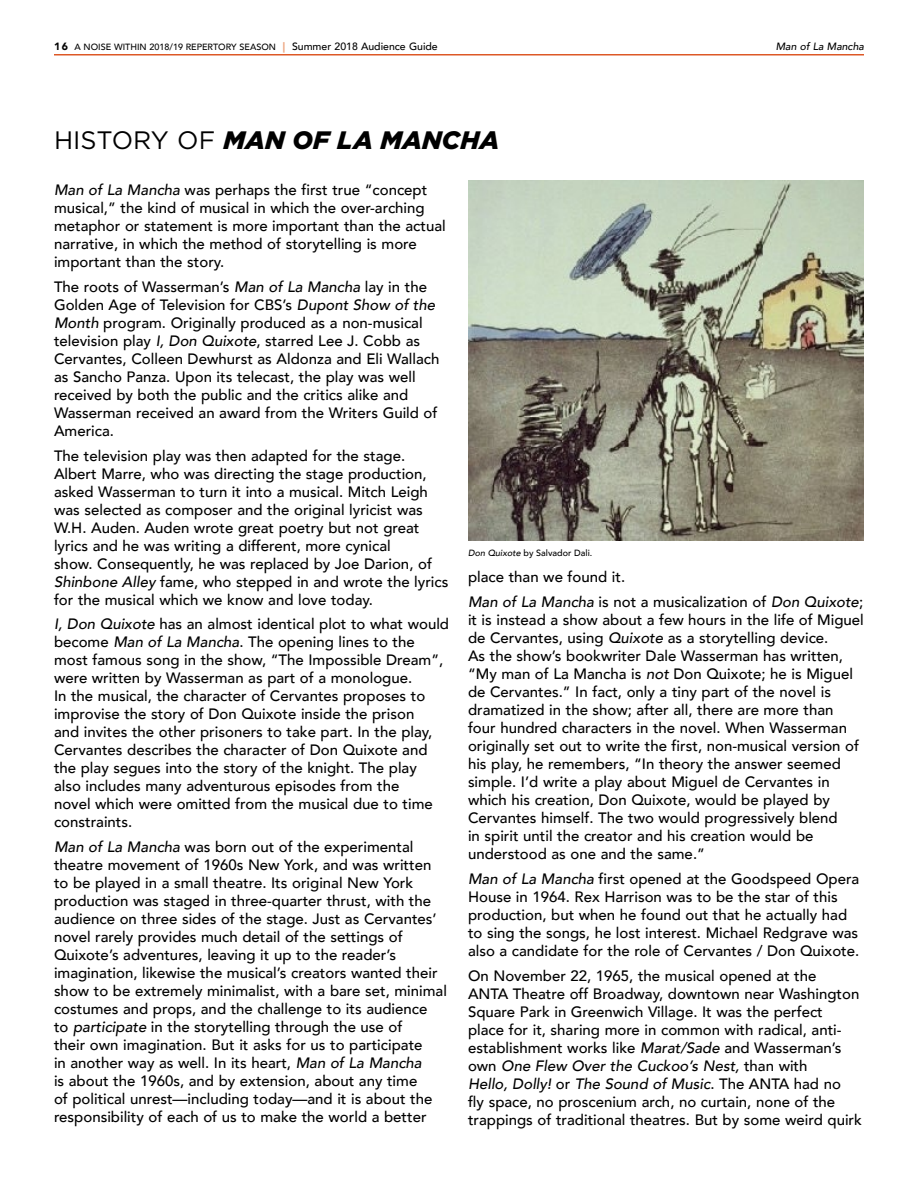
<style>
.page{position:relative;width:918px;height:1188px;background:#fff}
.page>*{position:absolute;margin:0;border:0;box-sizing:border-box;transform-origin:0 0}
.t1{font:italic 900 25.2px "Gotham";letter-spacing:.005em;color:#000}
.t2{font:500 15px/18px "Avenir";color:#000}
.t3{font:italic 500 10.5px "Avenir";color:#000}
.t4{font:500 9px "Avenir";color:#000}
.s1{font-weight:900;font-size:10.5px}
.s2{font-weight:900;font-size:10.5px;color:#eca57f}
.s3{font-size:10.5px}
.s4{font-weight:400;font-style:normal}
.s5{font-style:italic}
</style>
<div class="page">
<img style="left:468px;top:180px;width:396px;height:360px">
<hr style="left:54px;top:54px;width:810px;height:2px;background:#dd5826">
<p class="t4" style="left:54px;top:39px;width:385px"><span class="s1">16</span> A NOISE WITHIN 2018/19 REPERTORY SEASON <span class="s2">|</span> <span class="s3">Summer 2018 Audience Guide</span></p>
<p class="t3" style="left:776px;top:40px;width:90px">Man of La Mancha</p>
<h1 class="t1" style="left:54px;top:124px;width:447px"><span class="s4">HISTORY OF</span> MAN OF LA MANCHA</h1>
<p class="t2" style="left:54px;top:180px;width:393px"><span class="s5">Man of La Mancha</span> was perhaps the first true “concept musical,” the kind of musical in which the over-arching metaphor or statement is more important than the actual narrative, in which the method of storytelling is more important than the story.</p>
<p class="t2" style="left:54px;top:277px;width:387px">The roots of Wasserman’s <span class="s5">Man of La Mancha</span> lay in the Golden Age of Television for CBS’s <span class="s5">Dupont Show of the Month</span> program. Originally produced as a non-musical television play <span class="s5">I, Don Quixote</span>, starred Lee J. Cobb as Cervantes, Colleen Dewhurst as Aldonza and Eli Wallach as Sancho Panza. Upon its telecast, the play was well received by both the public and the critics alike and Wasserman received an award from the Writers Guild of America.</p>
<p class="t2" style="left:54px;top:445px;width:396px">The television play was then adapted for the stage.<br>Albert Marre, who was directing the stage production, asked Wasserman to turn it into a musical. Mitch Leigh was selected as composer and the original lyricist was W.H. Auden. Auden wrote great poetry but not great lyrics and he was writing a different, more cynical<br>show. Consequently, he was replaced by Joe Darion, of <span class="s5">Shinbone Alley</span> fame, who stepped in and wrote the lyrics for the musical which we know and love today.</p>
<p class="t2" style="left:54px;top:614px;width:397px"><span class="s5">I, Don Quixote</span> has an almost identical plot to what would become <span class="s5">Man of La Mancha</span>. The opening lines to the most famous song in the show, “The Impossible Dream”, were written by Wasserman as part of a monologue.<br>In the musical, the character of Cervantes proposes to improvise the story of Don Quixote inside the prison<br>and invites the other prisoners to take part. In the play, Cervantes describes the character of Don Quixote and the play segues into the story of the knight. The play<br>also includes many adventurous episodes from the<br>novel which were omitted from the musical due to time constraints.</p>
<p class="t2" style="left:54px;top:837px;width:394px"><span class="s5">Man of La Mancha</span> was born out of the experimental theatre movement of 1960s New York, and was written to be played in a small theatre. Its original New York production was staged in three-quarter thrust, with the audience on three sides of the stage. Just as Cervantes’ novel rarely provides much detail of the settings of Quixote’s adventures, leaving it up to the reader’s imagination, likewise the musical’s creators wanted their show to be extremely minimalist, with a bare set, minimal costumes and props, and the challenge to its audience<br>to <span class="s5">participate</span> in the storytelling through the use of<br>their own imagination. But it asks for us to participate<br>in another way as well. In its heart, <span class="s5">Man of La Mancha<br></span>is about the 1960s, and by extension, about any time<br>of political unrest—including today—and it is about the responsibility of each of us to make the world a better</p>
<p class="t4" style="left:468px;top:545px;width:126px"><span class="s5">Don Quixote</span> by Salvador Dali.</p>
<p class="t2" style="left:468px;top:564px;width:397px;line-height:24.8px">place than we found it.<br><span class="s5">Man of La Mancha</span> is not a musicalization of <span class="s5">Don Quixote</span>;</p>
<p class="t2" style="left:468px;top:610px;width:397px">it is instead a show about a few hours in the life of Miguel de Cervantes, using <span class="s5">Quixote</span> as a storytelling device.<br>As the show’s bookwriter Dale Wasserman has written, “My man of La Mancha is <span class="s5">not</span> Don Quixote; he is Miguel de Cervantes.” In fact, only a tiny part of the novel is dramatized in the show; after all, there are more than four hundred characters in the novel. When Wasserman originally set out to write the first, non-musical version of his play, he remembers, “In theory the answer seemed simple. I’d write a play about Miguel de Cervantes in which his creation, Don Quixote, would be played by Cervantes himself. The two would progressively blend<br>in spirit until the creator and his creation would be understood as one and the same.”</p>
<p class="t2" style="left:468px;top:869px;width:393px"><span class="s5">Man of La Mancha</span> first opened at the Goodspeed Opera House in 1964. Rex Harrison was to be the star of this production, but when he found out that he actually had to sing the songs, he lost interest. Michael Redgrave was also a candidate for the role of Cervantes / Don Quixote.</p>
<p class="t2" style="left:468px;top:966px;width:395px">On November 22, 1965, the musical opened at the<br>ANTA Theatre off Broadway, downtown near Washington Square Park in Greenwich Village. It was the perfect place for it, sharing more in common with radical, anti&shy;establishment works like <span class="s5">Marat/Sade</span> and Wasserman’s own <span class="s5">One Flew Over the Cuckoo’s Nest,</span> than with<br><span class="s5">Hello, Dolly!</span> or <span class="s5">The Sound of Music</span>. The ANTA had no<br>fly space, no proscenium arch, no curtain, none of the trappings of traditional theatres. But by some weird quirk</p>
</div>
